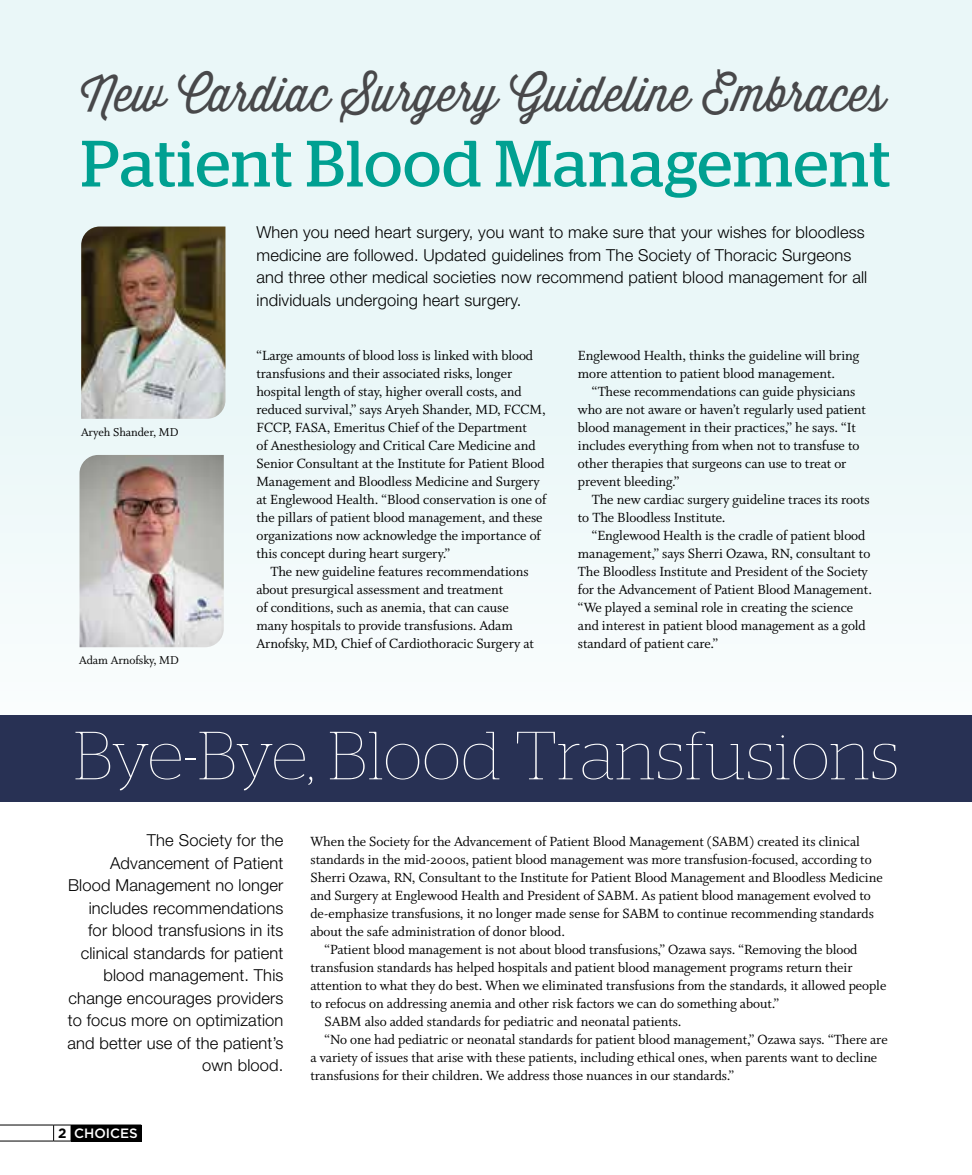
<style>
.page{position:relative;width:972px;height:1175px;background:#fff}
.page>*{position:absolute;margin:0;border:0;box-sizing:border-box;transform-origin:0 0}
.t1{font:100 67.8px "Stag";letter-spacing:.02em;color:#fff}
.t2{font:65.25px "Stag";letter-spacing:.02em;color:#00a091}
.t3{font:300 48px "Thirsty Script";color:#48484a}
.t4{font:300 16.5px/22.5px "Helvetica Neue LT Std";letter-spacing:.01em;color:#000}
.t5{font:14.85px/18px "Whitman Roman Os F";letter-spacing:-.005em;color:#000}
.t6{font:500 13.5px "Gotham";color:#fff}
.t7{font:12.75px "Whitman Roman LF";letter-spacing:-.005em;color:#000}
.s1{font-weight:700;color:#000}
</style>
<div class="page">
<div style="left:0;top:0;width:972px;height:796px;background:linear-gradient(to right,#edf8f9,#eef8f9)"></div>
<div style="left:0;top:716px;width:972px;height:86px;background:#283154"></div>
<img style="left:80px;top:455px;width:144px;height:192px">
<img style="left:81px;top:226px;width:144px;height:193px">
<div style="left:71px;top:1125px;width:70px;height:16px;background:#000"></div>
<hr style="left:0;top:1124px;width:54px;height:1px;background:#000">
<hr style="left:71px;top:1124px;width:70px;height:1px;background:#000">
<svg style="left:141px;top:1125px;width:1px;height:15px"></svg>
<hr style="left:0;top:1140px;width:54px;height:1px;background:#000">
<svg style="left:53px;top:1124px;width:19px;height:17px"></svg>
<hr style="left:71px;top:1140px;width:70px;height:1px;background:#000">
<h3 class="t3" style="left:81px;top:59px;width:807px">New Cardiac Surgery Guideline Embraces</h3>
<h2 class="t2" style="left:81px;top:126px;width:811px">Patient Blood Management</h2>
<p class="t7" style="left:81px;top:425px;width:99px">Aryeh Shander, MD</p>
<p class="t7" style="left:79px;top:653px;width:101px">Adam Arnofsky, MD</p>
<p class="t4" style="left:256px;top:221px;width:612px">When you need heart surgery, you want to make sure that your wishes for bloodless medicine are followed. Updated guidelines from The Society of Thoracic Surgeons and three other medical societies now recommend patient blood management for all individuals undergoing heart surgery.</p>
<p class="t5" style="left:256px;top:347px;width:291px">“Large amounts of blood loss is linked with blood transfusions and their associated risks, longer hospital length of stay, higher overall costs, and reduced survival,” says Aryeh Shander, MD, FCCM, FCCP, FASA, Emeritus Chief of the Department<br>of Anesthesiology and Critical Care Medicine and Senior Consultant at the Institute for Patient Blood Management and Bloodless Medicine and Surgery at Englewood Health. “Blood conservation is one of the pillars of patient blood management, and these organizations now acknowledge the importance of this concept during heart surgery.”</p>
<p class="t5" style="left:256px;top:563px;width:279px;text-indent:14px">The new guideline features recommendations about presurgical assessment and treatment<br>of conditions, such as anemia, that can cause many hospitals to provide transfusions. Adam Arnofsky, MD, Chief of Cardiothoracic Surgery at</p>
<p class="t5" style="left:578px;top:347px;width:283px">Englewood Health, thinks the guideline will bring more attention to patient blood management.</p>
<p class="t5" style="left:578px;top:383px;width:290px;text-indent:14px">“These recommendations can guide physicians who are not aware or haven’t regularly used patient blood management in their practices,” he says. “It includes everything from when not to transfuse to other therapies that surgeons can use to treat or prevent bleeding.”</p>
<p class="t5" style="left:578px;top:491px;width:293px;text-indent:14px">The new cardiac surgery guideline traces its roots to The Bloodless Institute.</p>
<p class="t5" style="left:578px;top:527px;width:296px;text-indent:14px">“Englewood Health is the cradle of patient blood management,” says Sherri Ozawa, RN, consultant to The Bloodless Institute and President of the Society for the Advancement of Patient Blood Management. “We played a seminal role in creating the science and interest in patient blood management as a gold standard of patient care.”</p>
<h1 class="t1" style="left:74px;top:730px;width:826px">Bye-Bye, Blood Transfusions</h1>
<p class="t4" style="left:68px;top:828px;width:218px;text-align:right">The Society for the<br>Advancement of Patient<br>Blood Management no longer includes recommendations for blood transfusions in its clinical standards for patient blood management. This change encourages providers to focus more on optimization and better use of the patient’s own blood.</p>
<p class="t5" style="left:310px;top:833px;width:551px">When the Society for the Advancement of Patient Blood Management (SABM) created its clinical</p>
<p class="t5" style="left:310px;top:851px;width:563px">standards in the mid-2000s, patient blood management was more transfusion-focused, according to</p>
<p class="t5" style="left:310px;top:869px;width:574px">Sherri Ozawa, RN, Consultant to the Institute for Patient Blood Management and Bloodless Medicine</p>
<p class="t5" style="left:310px;top:887px;width:562px">and Surgery at Englewood Health and President of SABM. As patient blood management evolved to</p>
<p class="t5" style="left:310px;top:905px;width:565px">de-emphasize transfusions, it no longer made sense for SABM to continue recommending standards</p>
<p class="t5" style="left:310px;top:923px;width:256px">about the safe administration of donor blood.</p>
<p class="t5" style="left:324px;top:941px;width:535px">“Patient blood management is not about blood transfusions,” Ozawa says. “Removing the blood</p>
<p class="t5" style="left:310px;top:959px;width:544px">transfusion standards has helped hospitals and patient blood management programs return their</p>
<p class="t5" style="left:310px;top:977px;width:577px">attention to what they do best. When we eliminated transfusions from the standards, it allowed people</p>
<p class="t5" style="left:310px;top:995px;width:470px">to refocus on addressing anemia and other risk factors we can do something about.”</p>
<p class="t5" style="left:324px;top:1013px;width:359px">SABM also added standards for pediatric and neonatal patients.</p>
<p class="t5" style="left:324px;top:1031px;width:565px">“No one had pediatric or neonatal standards for patient blood management,” Ozawa says. “There are</p>
<p class="t5" style="left:310px;top:1049px;width:568px">a variety of issues that arise with these patients, including ethical ones, when parents want to decline</p>
<p class="t5" style="left:310px;top:1067px;width:425px">transfusions for their children. We address those nuances in our standards.”</p>
<p class="t6" style="left:58px;top:1124px;width:81px"><span class="s1">2</span> CHOICES</p>
</div>
